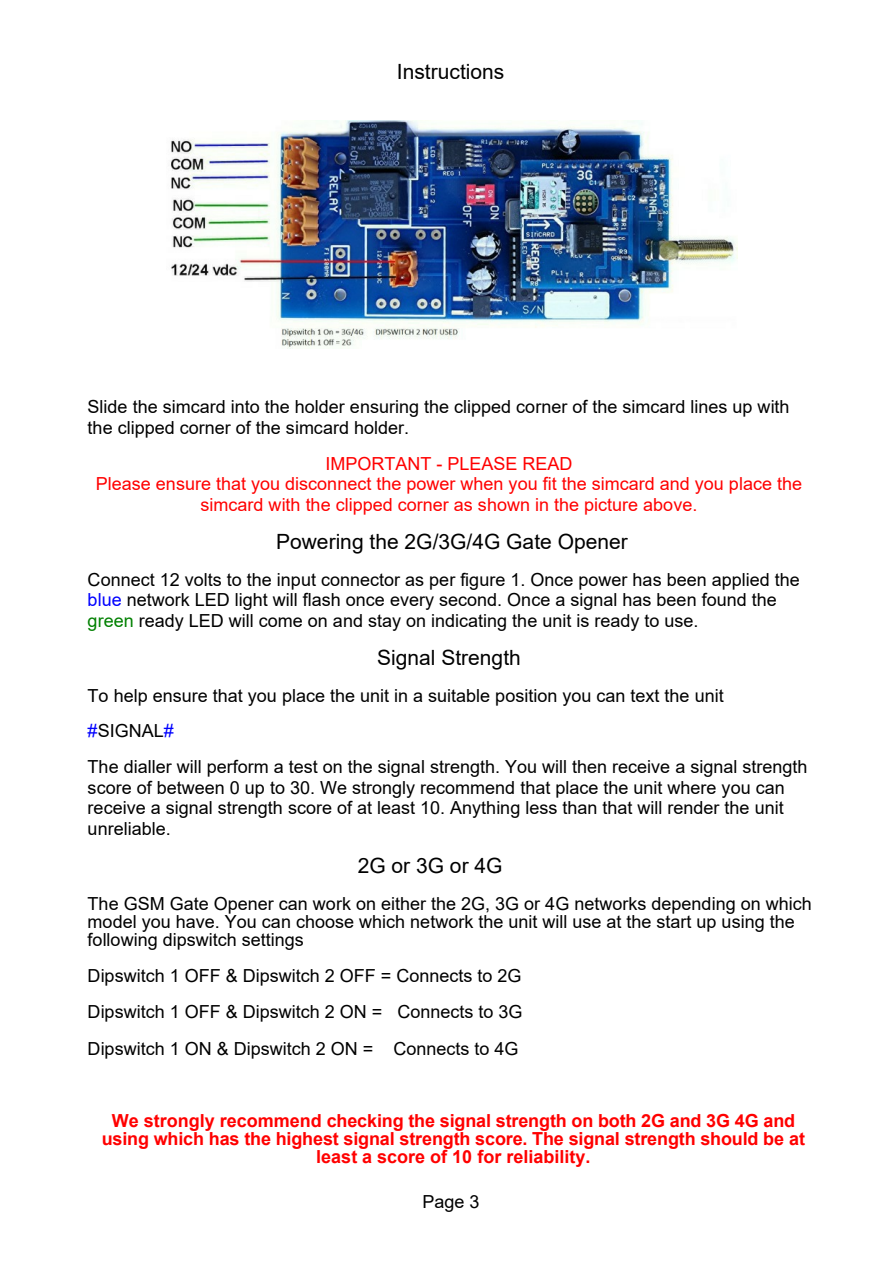
<style>
.page{position:relative;width:893px;height:1263px;background:#fff}
.page>*{position:absolute;margin:0;border:0;box-sizing:border-box;transform-origin:0 0}
.t1{font:21px "Arial";color:#000}
.t2{font:18px/20.7px "Arial";color:#000}
.t3{font:700 18px/18px "Arial";letter-spacing:-.005em;color:#f00;text-align:center}
.t4{font:18px/20.7px "Arial";color:#f00;text-align:center}
.s1{color:#00f}
.s2{color:#008000}
</style>
<div class="page">
<img style="left:171px;top:121px;width:567px;height:227px">
<p class="t1" style="left:397px;top:64px;width:109px">Instructions</p>
<p class="t2" style="left:88px;top:398px;width:703px">Slide the simcard into the holder ensuring the clipped corner of the simcard lines up with the clipped corner of the simcard holder.</p>
<p class="t4" style="left:96px;top:455px;width:708px">IMPORTANT - PLEASE READ<br>Please ensure that you disconnect the power when you fit the simcard and you place the simcard with the clipped corner as shown in the picture above.</p>
<p class="t1" style="left:276px;top:534px;width:353px">Powering the 2G/3G/4G Gate Opener</p>
<p class="t2" style="left:88px;top:571px;width:714px">Connect 12 volts to the input connector as per figure 1. Once power has been applied the <span class="s1">blue</span> network LED light will flash once every second. Once a signal has been found the <span class="s2">green</span> ready LED will come on and stay on indicating the unit is ready to use.</p>
<p class="t1" style="left:377px;top:650px;width:145px">Signal Strength</p>
<p class="t2" style="left:88px;top:679px;width:721px;line-height:35.7px">To help ensure that you place the unit in a suitable position you can text the unit <span class="s1">#</span>SIGNAL<span class="s1">#<br></span>The dialler will perform a test on the signal strength. You will then receive a signal strength</p>
<p class="t2" style="left:88px;top:779px;width:699px;text-align:justify">score of between 0 up to 30. We strongly recommend that place the unit where you can receive a signal strength score of at least 10. Anything less than that will render the unit unreliable.</p>
<p class="t1" style="left:358px;top:858px;width:146px">2G or 3G or 4G</p>
<p class="t2" style="left:88px;top:896px;width:726px;line-height:18px">The GSM Gate Opener can work on either the 2G, 3G or 4G networks depending on which model you have. You can choose which network the unit will use at the start up using the following dipswitch settings</p>
<p class="t2" style="left:88px;top:959px;width:436px;line-height:36.3px;text-align:justify">Dipswitch 1 OFF &amp; Dipswitch 2 OFF = Connects to 2G Dipswitch 1 OFF &amp; Dipswitch 2 ON = Connects to 3G Dipswitch 1 ON &amp; Dipswitch 2 ON = Connects to 4G</p>
<p class="t3" style="left:102px;top:1113px;width:705px">We strongly recommend checking the signal strength on both 2G and 3G 4G and using which has the highest signal strength score. The signal strength should be at least a score of 10 for reliability.</p>
<p class="t2" style="left:422px;top:1192px;width:59px">Page 3</p>
</div>
